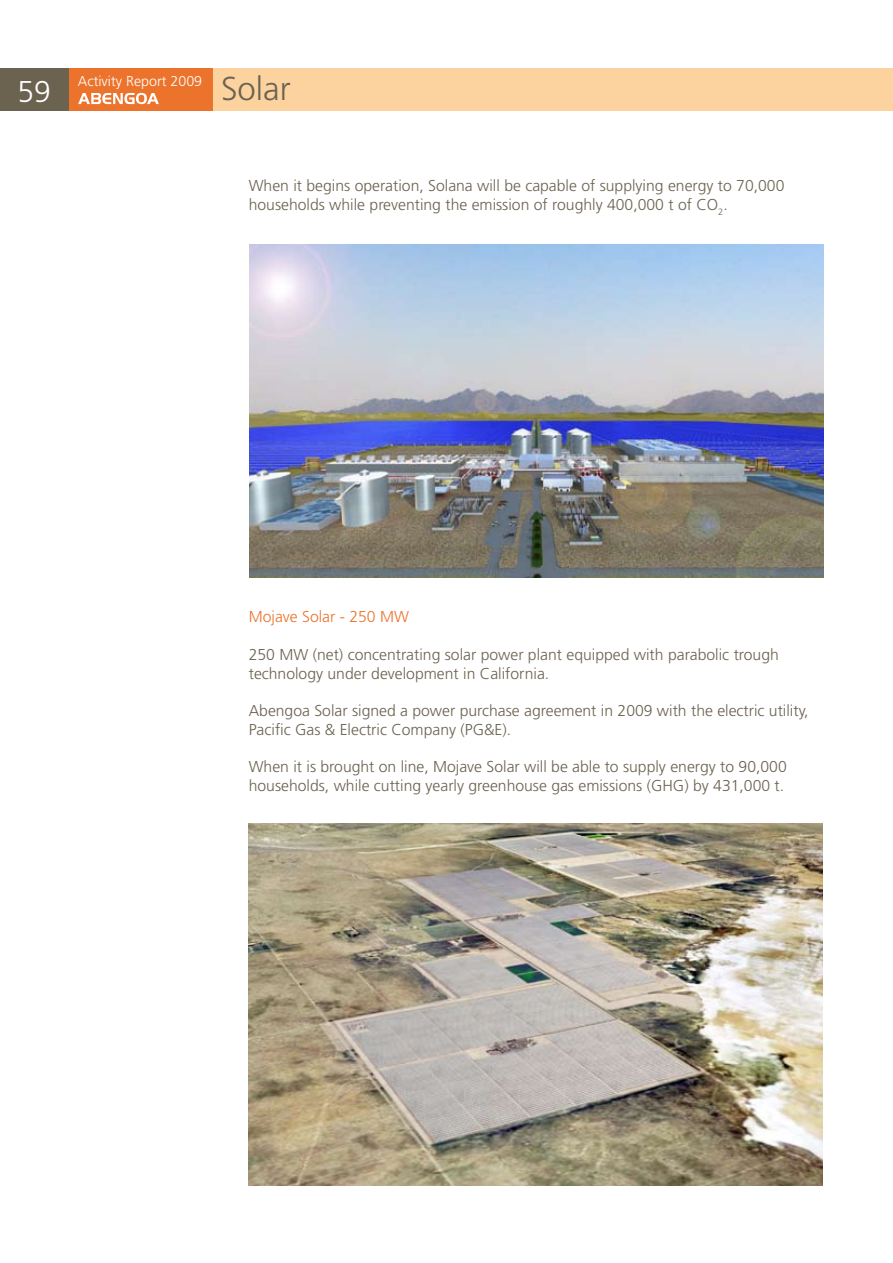
<style>
.page{position:relative;width:893px;height:1263px;background:#fff}
.page>*{position:absolute;margin:0;border:0;box-sizing:border-box;transform-origin:0 0}
.t1{font:300 33px "Frutiger";color:#6b6250}
.t2{font:300 30px "Frutiger";color:#fff}
.t3{font:300 15.75px/18.8px "Frutiger";color:#6b6250}
.t4{font:300 15.75px "Frutiger";color:#ec732c}
.t5{font:300 14.25px "Frutiger";color:#fff}
</style>
<div class="page">
<div style="left:0;top:68px;width:893px;height:43px;background:#fcd29f"></div>
<div style="left:0;top:68px;width:213px;height:43px;background:#ec732c"></div>
<div style="left:0;top:68px;width:68px;height:43px;background:#6b6250"></div>
<svg style="left:78px;top:93px;width:81px;height:11px"></svg>
<img style="left:249px;top:244px;width:575px;height:334px">
<img style="left:249px;top:824px;width:574px;height:361px">
<h2 class="t2" style="left:17px;top:74px;width:35px">59</h2>
<p class="t5" style="left:78px;top:73px;width:126px">Activity Report 2009</p>
<h1 class="t1" style="left:221px;top:70px;width:71px">Solar</h1>
<p class="t3" style="left:249px;top:176px;width:537px">When it begins operation, Solana will be capable of supplying energy to 70,000 households while preventing the emission of roughly 400,000 t of CO<sub>2</sub>.</p>
<p class="t4" style="left:249px;top:608px;width:162px">Mojave Solar - 250 MW</p>
<p class="t3" style="left:249px;top:645px;width:532px">250 MW (net) concentrating solar power plant equipped with parabolic trough technology under development in California.</p>
<p class="t3" style="left:249px;top:701px;width:561px">Abengoa Solar signed a power purchase agreement in 2009 with the electric utility,<br>Pacific Gas &amp; Electric Company (PG&amp;E).</p>
<p class="t3" style="left:249px;top:757px;width:539px">When it is brought on line, Mojave Solar will be able to supply energy to 90,000 households, while cutting yearly greenhouse gas emissions (GHG) by 431,000 t.</p>
</div>
